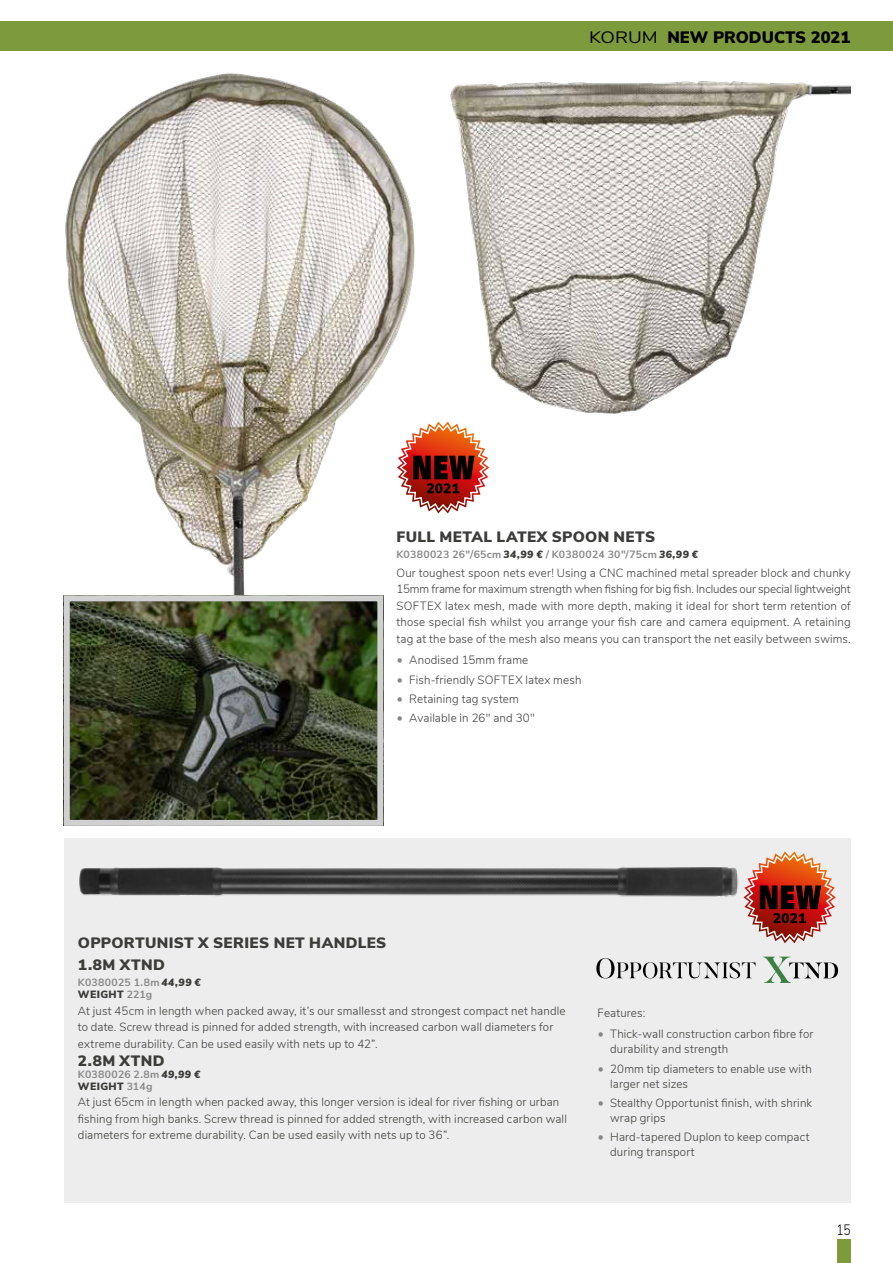
<style>
.page{position:relative;width:893px;height:1263px;background:#fff}
.page>*{position:absolute;margin:0;border:0;box-sizing:border-box;transform-origin:0 0}
.t1{font:900 16.5px "Nunito Sans";color:#000}
.t2{font:900 15px/22.2px "Nunito Sans";letter-spacing:.025em;color:#3c3c3b}
.t3{font:300 15px "Nunito Sans";color:#000;scale:.8 1}
.t4{font:300 12px/16.5px "Nunito";letter-spacing:.015em;color:#3c3c3b;scale:.96 1}
.t5{font:700 10.5px/12px "Nunito Sans";letter-spacing:.025em;color:#878787}
.s1{font-weight:400}
.s2{font-weight:900;font-style:italic;color:#3c3c3b}
.s3{font-family:"Lato";font-weight:400;color:#878787}
.s4{font-weight:900;color:#3c3c3b}
</style>
<div class="page">
<div style="left:64px;top:838px;width:786px;height:365px;background:#ededed"></div>
<svg style="left:596px;top:958px;width:160px;height:20px"></svg>
<svg style="left:763px;top:957px;width:75px;height:26px"></svg>
<img style="left:79px;top:867px;width:665px;height:31px">
<img style="left:63px;top:73px;width:376px;height:563px">
<img style="left:423px;top:73px;width:427px;height:349px">
<img style="left:71px;top:602px;width:305px;height:217px">
<div style="left:64px;top:595px;width:319px;height:231px;border:6px solid #d0d0d0"></div>
<div style="left:0;top:21px;width:893px;height:30px;background:#7d9b3d"></div>
<div style="left:837px;top:1239px;width:13px;height:24px;background:#7d9b3d"></div>
<svg style="left:744px;top:851px;width:92px;height:92px"></svg>
<svg style="left:397px;top:422px;width:92px;height:91px"></svg>
<h1 class="t1" style="left:589px;top:25px;width:263px"><span class="s1">KORUM</span> NEW PRODUCTS 2021</h1>
<p class="t2" style="left:396px;top:525px;width:260px">FULL METAL LATEX SPOON NETS</p>
<p class="t5" style="left:396px;top:548px;width:303px">K0380023 26"/65cm <span class="s2">34,99 €</span> / K0380024 30"/75cm <span class="s2">36,99 €</span></p>
<p class="t4" style="left:396px;top:564px;width:475px;text-align:justify">Our toughest spoon nets ever! Using a CNC machined metal spreader block and chunky 15mm frame for maximum strength when fishing for big fish. Includes our special lightweight SOFTEX latex mesh, made with more depth, making it ideal for short term retention of those special fish whilst you arrange your fish care and camera equipment. A retaining tag at the base of the mesh also means you can transport the net easily between swims.</p>
<p class="t4" style="left:396px;top:651px;width:139px"><span class="s3">•</span> Anodised 15mm frame</p>
<p class="t4" style="left:396px;top:670px;width:194px"><span class="s3">•</span> Fish-friendly SOFTEX latex mesh</p>
<p class="t4" style="left:396px;top:690px;width:129px"><span class="s3">•</span> Retaining tag system</p>
<p class="t4" style="left:396px;top:709px;width:146px"><span class="s3">•</span> Available in 26" and 30"</p>
<p class="t2" style="left:78px;top:931px;width:310px">OPPORTUNIST X SERIES NET HANDLES<br>1.8M XTND</p>
<p class="t5" style="left:78px;top:976px;width:124px">K0380025 1.8m <span class="s2">44,99 €<br></span><span class="s4">WEIGHT</span> 221g</p>
<p class="t4" style="left:78px;top:1001px;width:509px">At just 45cm in length when packed away, it’s our smallesst and strongest compact net handle to date. Screw thread is pinned for added strength, with increased carbon wall diameters for extreme durability. Can be used easily with nets up to 42”.</p>
<p class="t2" style="left:78px;top:1049px;width:88px">2.8M XTND</p>
<p class="t5" style="left:78px;top:1067px;width:124px">K0380026 2.8m <span class="s2">49,99 €<br></span><span class="s4">WEIGHT</span> 314g</p>
<p class="t4" style="left:78px;top:1093px;width:511px">At just 65cm in length when packed away, this longer version is ideal for river fishing or urban fishing from high banks. Screw thread is pinned for added strength, with increased carbon wall diameters for extreme durability. Can be used easily with nets up to 36”.</p>
<p class="t4" style="left:597px;top:1004px;width:51px">Features:</p>
<p class="t4" style="left:610px;top:1026px;width:213px;line-height:15px;text-indent:-13px"><span class="s3">•</span> Thick-wall construction carbon fibre for durability and strength</p>
<p class="t4" style="left:610px;top:1060px;width:212px;line-height:15px;text-indent:-13px"><span class="s3">•</span> 20mm tip diameters to enable use with larger net sizes</p>
<p class="t4" style="left:610px;top:1095px;width:212px;line-height:15px;text-indent:-13px"><span class="s3">•</span> Stealthy Opportunist finish, with shrink wrap grips</p>
<p class="t4" style="left:610px;top:1129px;width:209px;line-height:15px;text-indent:-13px"><span class="s3">•</span> Hard-tapered Duplon to keep compact during transport</p>
<p class="t3" style="left:837px;top:1219px;width:19px">15</p>
</div>
